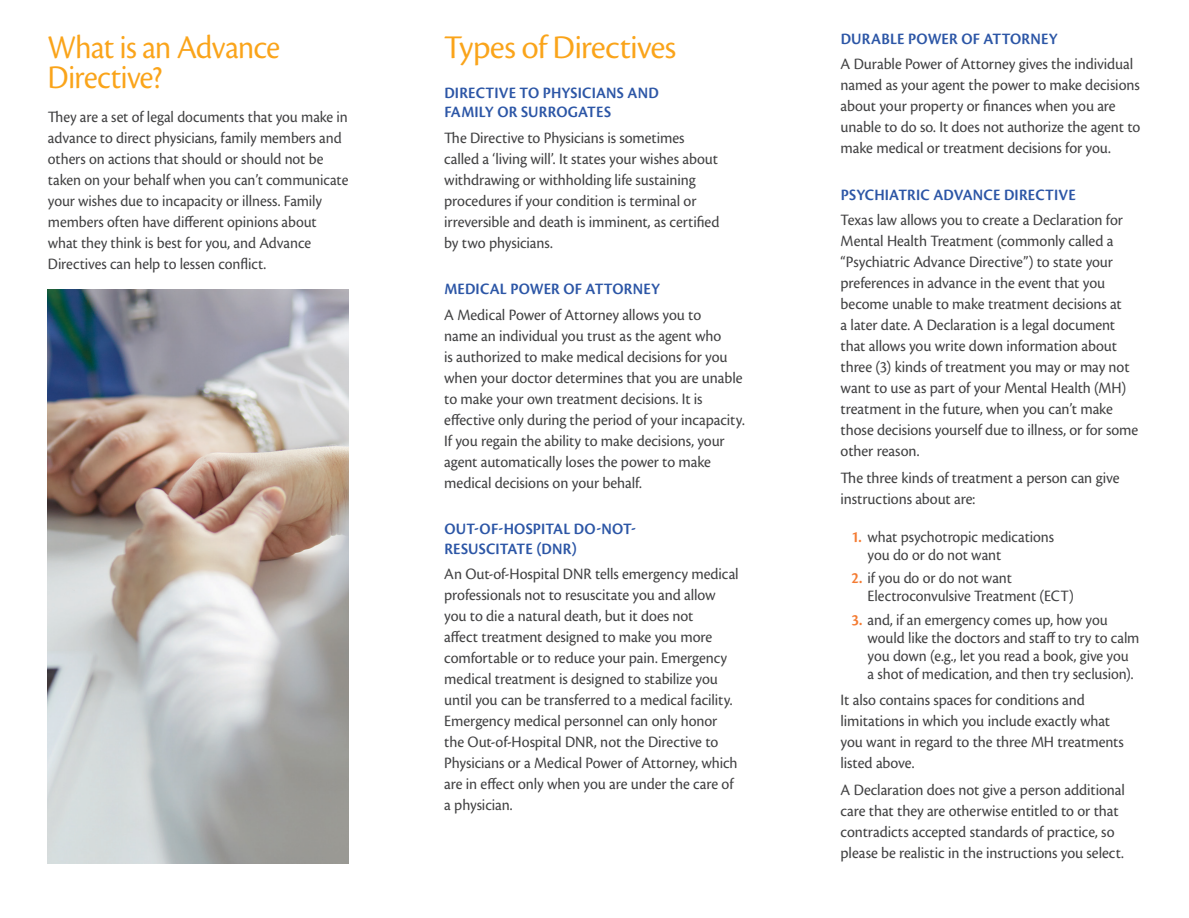
<style>
.page{position:relative;width:1189px;height:918px;background:#fff}
.page>*{position:absolute;margin:0;border:0;box-sizing:border-box;transform-origin:0 0}
.t1{font:34.5px/30px "Cronos Pro Disp";letter-spacing:-.015em;color:#faa41a;scale:.94 1}
.t2{font:34.5px "Cronos Pro Disp";letter-spacing:-.015em;color:#faa41a}
.t3{font:16.5px/21px "Cronos Pro";letter-spacing:-.005em;color:#414142;scale:.95 1}
.t4{font:16.5px/21px "Cronos Pro";letter-spacing:-.005em;color:#414142;scale:.94 1}
.t5{font:600 16.5px/19.5px "Cronos Pro";letter-spacing:.015em;color:#2c56a6;scale:.95 1}
.s1{font-weight:600;color:#f47b32}
</style>
<div class="page">
<img style="left:48px;top:290px;width:300px;height:574px">
<p class="t1" style="left:48px;top:32px;width:248px">What is an Advance<br>Directive?</p>
<p class="t4" style="left:48px;top:107px;width:321px">They are a set of legal documents that you make in advance to direct physicians, family members and others on actions that should or should not be taken on your behalf when you can’t communicate your wishes due to incapacity or illness. Family members often have different opinions about what they think is best for you, and Advance Directives can help to lessen conflict.</p>
<p class="t2" style="left:444px;top:27px;width:233px">Types of Directives</p>
<p class="t5" style="left:444px;top:83px;width:227px">DIRECTIVE TO PHYSICIANS AND<br>FAMILY OR SURROGATES</p>
<p class="t3" style="left:444px;top:127px;width:291px">The Directive to Physicians is sometimes called a ‘living will’. It states your wishes about withdrawing or withholding life sustaining procedures if your condition is terminal or irreversible and death is imminent, as certified by two physicians.</p>
<p class="t5" style="left:444px;top:280px;width:228px">MEDICAL POWER OF ATTORNEY</p>
<p class="t3" style="left:444px;top:304px;width:318px">A Medical Power of Attorney allows you to<br>name an individual you trust as the agent who<br>is authorized to make medical decisions for you when your doctor determines that you are unable to make your own treatment decisions. It is effective only during the period of your incapacity.<br>If you regain the ability to make decisions, your agent automatically loses the power to make medical decisions on your behalf.</p>
<p class="t5" style="left:444px;top:520px;width:203px">OUT-OF-HOSPITAL DO-NOT-<br>RESUSCITATE (DNR)</p>
<p class="t3" style="left:444px;top:564px;width:311px">An Out-of-Hospital DNR tells emergency medical professionals not to resuscitate you and allow you to die a natural death, but it does not<br>affect treatment designed to make you more comfortable or to reduce your pain. Emergency medical treatment is designed to stabilize you until you can be transferred to a medical facility.<br>Emergency medical personnel can only honor the Out-of-Hospital DNR, not the Directive to Physicians or a Medical Power of Attorney, which are in effect only when you are under the care of a physician.</p>
<p class="t5" style="left:840px;top:29px;width:230px">DURABLE POWER OF ATTORNEY</p>
<p class="t3" style="left:840px;top:54px;width:317px">A Durable Power of Attorney gives the individual named as your agent the power to make decisions about your property or finances when you are unable to do so. It does not authorize the agent to make medical or treatment decisions for you.</p>
<p class="t5" style="left:840px;top:185px;width:249px">PSYCHIATRIC ADVANCE DIRECTIVE</p>
<p class="t3" style="left:840px;top:210px;width:315px">Texas law allows you to create a Declaration for Mental Health Treatment (commonly called a “Psychiatric Advance Directive”) to state your preferences in advance in the event that you become unable to make treatment decisions at<br>a later date. A Declaration is a legal document that allows you write down information about three (3) kinds of treatment you may or may not want to use as part of your Mental Health (MH) treatment in the future, when you can’t make those decisions yourself due to illness, or for some other reason.</p>
<p class="t3" style="left:840px;top:467px;width:295px">The three kinds of treatment a person can give instructions about are:</p>
<p class="t4" style="left:867px;top:528px;width:200px;line-height:18px;text-indent:-16px"><span class="s1">1.</span> what psychotropic medications you do or do not want</p>
<p class="t4" style="left:867px;top:569px;width:221px;line-height:18px;text-indent:-16px"><span class="s1">2.</span> if you do or do not want<br>Electroconvulsive Treatment (ECT)</p>
<p class="t4" style="left:867px;top:611px;width:291px;line-height:18px;text-indent:-16px"><span class="s1">3.</span> and, if an emergency comes up, how you would like the doctors and staff to try to calm you down (e.g., let you read a book, give you<br>a shot of medication, and then try seclusion).</p>
<p class="t3" style="left:840px;top:690px;width:300px">It also contains spaces for conditions and limitations in which you include exactly what you want in regard to the three MH treatments listed above.</p>
<p class="t3" style="left:840px;top:779px;width:301px">A Declaration does not give a person additional care that they are otherwise entitled to or that contradicts accepted standards of practice, so please be realistic in the instructions you select.</p>
</div>
